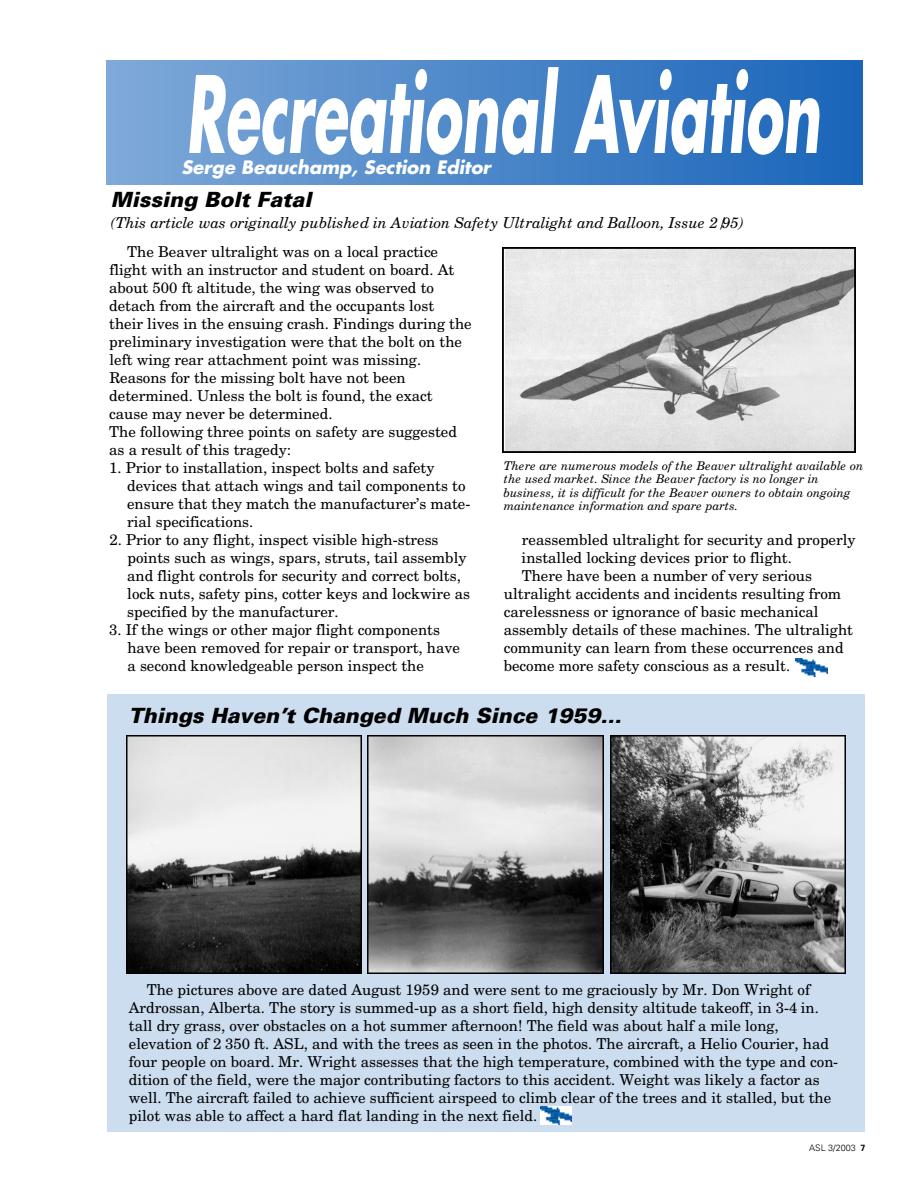
<style>
.page{position:relative;width:918px;height:1188px;background:#fff}
.page>*{position:absolute;margin:0;border:0;box-sizing:border-box;transform-origin:0 0}
.t1{font:italic 700 103.5px "Futura";color:#fff;scale:.55 1}
.t2{font:italic 900 21px "Univers";color:#000}
.t3{font:italic 700 18px "Futura";color:#fff}
.t4{font:15px/18px "New Century Schlbk";color:#000}
.t5{font:italic 15px "New Century Schlbk";color:#000}
.t6{font:italic 12px/13.5px "New Century Schlbk";color:#000}
.t7{font:300 9px "Univers";color:#000}
.s1{font-weight:700}
</style>
<div class="page">
<div style="left:108px;top:694px;width:757px;height:438px;background:#ccddef"></div>
<img style="left:107px;top:61px;width:755px;height:124px">
<img style="left:796px;top:658px;width:31px;height:18px">
<img style="left:502px;top:248px;width:354px;height:204px">
<img style="left:126px;top:736px;width:236px;height:237px">
<img style="left:368px;top:736px;width:235px;height:237px">
<img style="left:610px;top:736px;width:236px;height:237px">
<img style="left:540px;top:1107px;width:32px;height:18px">
<h1 class="t1" style="left:186px;top:67px;width:1155px">Recreational Aviation</h1>
<p class="t3" style="left:181px;top:159px;width:311px">Serge Beauchamp, Section Editor</p>
<h2 class="t2" style="left:111px;top:192px;width:202px">Missing Bolt Fatal</h2>
<p class="t5" style="left:111px;top:217px;width:635px">(This article was originally published in Aviation Safety Ultralight and Balloon, Issue 2/95)</p>
<p class="t4" style="left:109px;top:244px;width:364px;text-indent:18px">The Beaver ultralight was on a local practice flight with an instructor and student on board. At about 500 ft altitude, the wing was observed to detach from the aircraft and the occupants lost their lives in the ensuing crash. Findings during the preliminary investigation were that the bolt on the left wing rear attachment point was missing.<br>Reasons for the missing bolt have not been determined. Unless the bolt is found, the exact cause may never be determined.<br>The following three points on safety are suggested as a result of this tragedy:</p>
<p class="t4" style="left:127px;top:460px;width:345px;text-indent:-18px">1. Prior to installation, inspect bolts and safety devices that attach wings and tail components to ensure that they match the manufacturer’s mate&shy;rial specifications.</p>
<p class="t4" style="left:127px;top:532px;width:344px;text-indent:-18px">2. Prior to any flight, inspect visible high-stress points such as wings, spars, struts, tail assembly and flight controls for security and correct bolts, lock nuts, safety pins, cotter keys and lockwire as specified by the manufacturer.</p>
<p class="t4" style="left:127px;top:622px;width:334px;text-indent:-18px">3. If the wings or other major flight components have been removed for repair or transport, have a second knowledgeable person inspect the</p>
<p class="t6" style="left:504px;top:460px;width:361px">There are numerous models of the Beaver ultralight available on the used market. Since the Beaver factory is no longer in business, it is difficult for the Beaver owners to obtain ongoing maintenance information and spare parts.</p>
<p class="t4" style="left:522px;top:532px;width:335px">reassembled ultralight for security and properly</p>
<p class="t4" style="left:522px;top:550px;width:272px">installed locking devices prior to flight.</p>
<p class="t4" style="left:522px;top:568px;width:292px">There have been a number of very serious</p>
<p class="t4" style="left:504px;top:586px;width:339px">ultralight accidents and incidents resulting from</p>
<p class="t4" style="left:504px;top:604px;width:316px">carelessness or ignorance of basic mechanical</p>
<p class="t4" style="left:504px;top:622px;width:351px">assembly details of these machines. The ultralight</p>
<p class="t4" style="left:504px;top:640px;width:341px">community can learn from these occurrences and</p>
<p class="t4" style="left:504px;top:658px;width:288px">become more safety conscious as a result.</p>
<h2 class="t2" style="left:129px;top:708px;width:494px">Things Haven’t Changed Much Since 1959…</h2>
<p class="t4" style="left:129px;top:982px;width:711px;text-indent:18px">The pictures above are dated August 1959 and were sent to me graciously by Mr. Don Wright of Ardrossan, Alberta. The story is summed-up as a short field, high density altitude takeoff, in 3-4 in. tall dry grass, over obstacles on a hot summer afternoon! The field was about half a mile long, elevation of 2 350 ft. ASL, and with the trees as seen in the photos. The aircraft, a Helio Courier, had four people on board. Mr. Wright assesses that the high temperature, combined with the type and con&shy;dition of the field, were the major contributing factors to this accident. Weight was likely a factor as well. The aircraft failed to achieve sufficient airspeed to climb clear of the trees and it stalled, but the pilot was able to affect a hard flat landing in the next field.</p>
<p class="t7" style="left:809px;top:1144px;width:58px">ASL 3/2003 <span class="s1">7</span></p>
</div>
